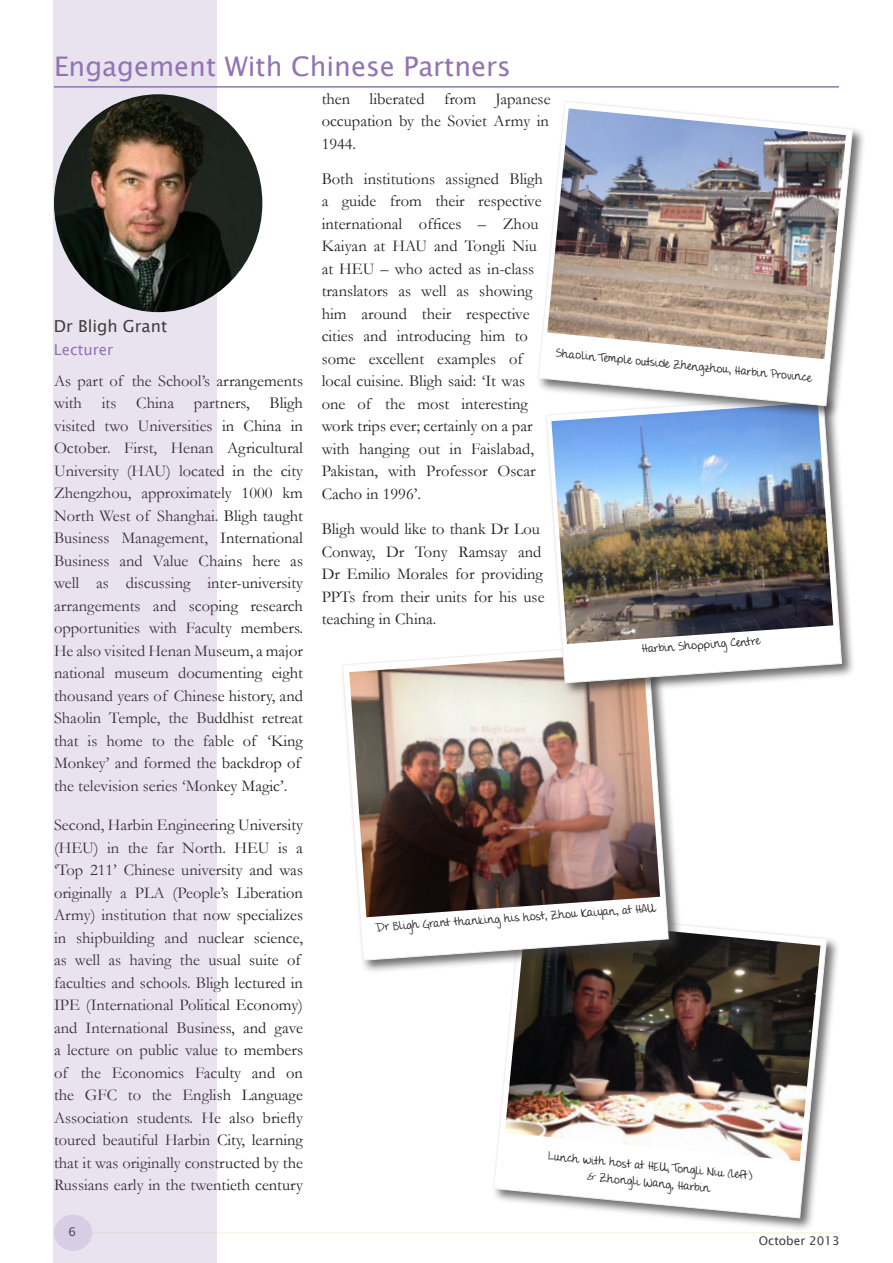
<style>
.page{position:relative;width:893px;height:1263px;background:#fff}
.page>*{position:absolute;margin:0;border:0;box-sizing:border-box;transform-origin:0 0}
.Heading_1{font:27px "Lucida Sans Unicode";color:#9374b3}
.Text{font:16.5px/22.5px "Garamond";color:#231f20}
.t1{font:16.5px "Lucida Sans Unicode";color:#3f3d3f}
.t2{font:15px "Lucida Sans Unicode";color:#9374b3}
.t3{font:12px "Lucida Sans Unicode";color:#3f3d3f}
.t4{font:10.5px "Gidde Hand";color:#231f20}
</style>
<div class="page">
<hr style="left:54px;top:86px;width:785px;height:2px;background:#9374b3">
<hr style="left:92px;top:1233px;width:748px;height:1px;background:#9bcb40">
<div style="left:54px;top:0;width:162px;height:1263px;background:#e9e3f0"></div>
<img style="left:54px;top:94px;width:208px;height:218px">
<div style="left:492px;top:907px;width:348px;height:325px;background:#3f3d3f;opacity:.75"></div>
<svg style="left:493px;top:909px;width:334px;height:310px"></svg>
<img style="left:505px;top:917px;width:315px;height:244px">
<div style="left:340px;top:641px;width:343px;height:333px;background:#3f3d3f;opacity:.75"></div>
<svg style="left:342px;top:643px;width:327px;height:318px"></svg>
<img style="left:349px;top:651px;width:311px;height:266px">
<div style="left:544px;top:394px;width:312px;height:303px;background:#3f3d3f;opacity:.75"></div>
<svg style="left:546px;top:420px;width:296px;height:264px"></svg>
<img style="left:551px;top:420px;width:282px;height:224px">
<div style="left:536px;top:99px;width:330px;height:321px;background:#3f3d3f;opacity:.75"></div>
<svg style="left:537px;top:101px;width:316px;height:305px"></svg>
<img style="left:547px;top:108px;width:299px;height:251px">
<p class="Heading_1" style="left:54px;top:45px;width:458px">Engagement With Chinese Partners</p>
<p class="t1" style="left:54px;top:313px;width:115px">Dr Bligh Grant</p>
<p class="t2" style="left:54px;top:337px;width:61px">Lecturer</p>
<p class="Text" style="left:54px;top:369px;width:251px">As part of the School’s arrangements with its China partners, Bligh visited two Universities in China in October. First, Henan Agricultural University (HAU) located in the city Zhengzhou, approximately 1000 km North West of Shanghai. Bligh taught Business Management, International Business and Value Chains here as well as discussing inter-university arrangements and scoping research opportunities with Faculty members.<br>He also visited Henan Museum, a major national museum documenting eight thousand years of Chinese history, and Shaolin Temple, the Buddhist retreat that is home to the fable of ‘King Monkey’ and formed the backdrop of the television series ‘Monkey Magic’.</p>
<p class="Text" style="left:54px;top:813px;width:251px">Second, Harbin Engineering University (HEU) in the far North. HEU is a ‘Top 211’ Chinese university and was originally a PLA (People’s Liberation Army) institution that now specializes in shipbuilding and nuclear science, as well as having the usual suite of faculties and schools. Bligh lectured in IPE (International Political Economy) and International Business, and gave a lecture on public value to members of the Economics Faculty and on the GFC to the English Language Association students. He also briefly toured beautiful Harbin City, learning that it was originally constructed by the Russians early in the twentieth century</p>
<p class="t3" style="left:68px;top:1222px;width:9px">6</p>
<p class="Text" style="left:322px;top:87px;width:230px;text-align:justify">then liberated from Japanese occupation by the Soviet Army in 1944.</p>
<p class="Text" style="left:322px;top:167px;width:223px">Both institutions assigned Bligh a guide from their respective international offices – Zhou<br>Kaiyan at HAU and Tongli Niu at HEU – who acted as in-class translators as well as showing him around their respective cities and introducing him to some excellent examples of local cuisine. Bligh said: ‘It was one of the most interesting work trips ever; certainly on a par with hanging out in Faislabad,<br>Pakistan, with Professor Oscar<br>Cacho in 1996’.</p>
<p class="Text" style="left:322px;top:517px;width:224px">Bligh would like to thank Dr Lou<br>Conway, Dr Tony Ramsay and<br>Dr Emilio Morales for providing<br>PPTs from their units for his use teaching in China.</p>
<p class="t4" style="left:556px;top:348px;width:258px;rotate:5deg">Shaolin Temple outside Zhengzhou, Harbin Province</p>
<p class="t4" style="left:642px;top:643px;width:120px;rotate:-4deg">Harbin Shopping Centre</p>
<p class="t4" style="left:377px;top:921px;width:281px;rotate:-4deg">Dr Bligh Grant thanking his host, Zhou Kaiyan, at HAU</p>
<p class="t4" style="left:549px;top:1151px;width:206px;rotate:5deg">Lunch with host at HEU, Tongli Niu (left)</p>
<p class="t4" style="left:588px;top:1171px;width:125px;rotate:5deg">&amp; Zhongli Wang, Harbin</p>
<p class="t3" style="left:759px;top:1231px;width:82px">October 2013</p>
</div>
